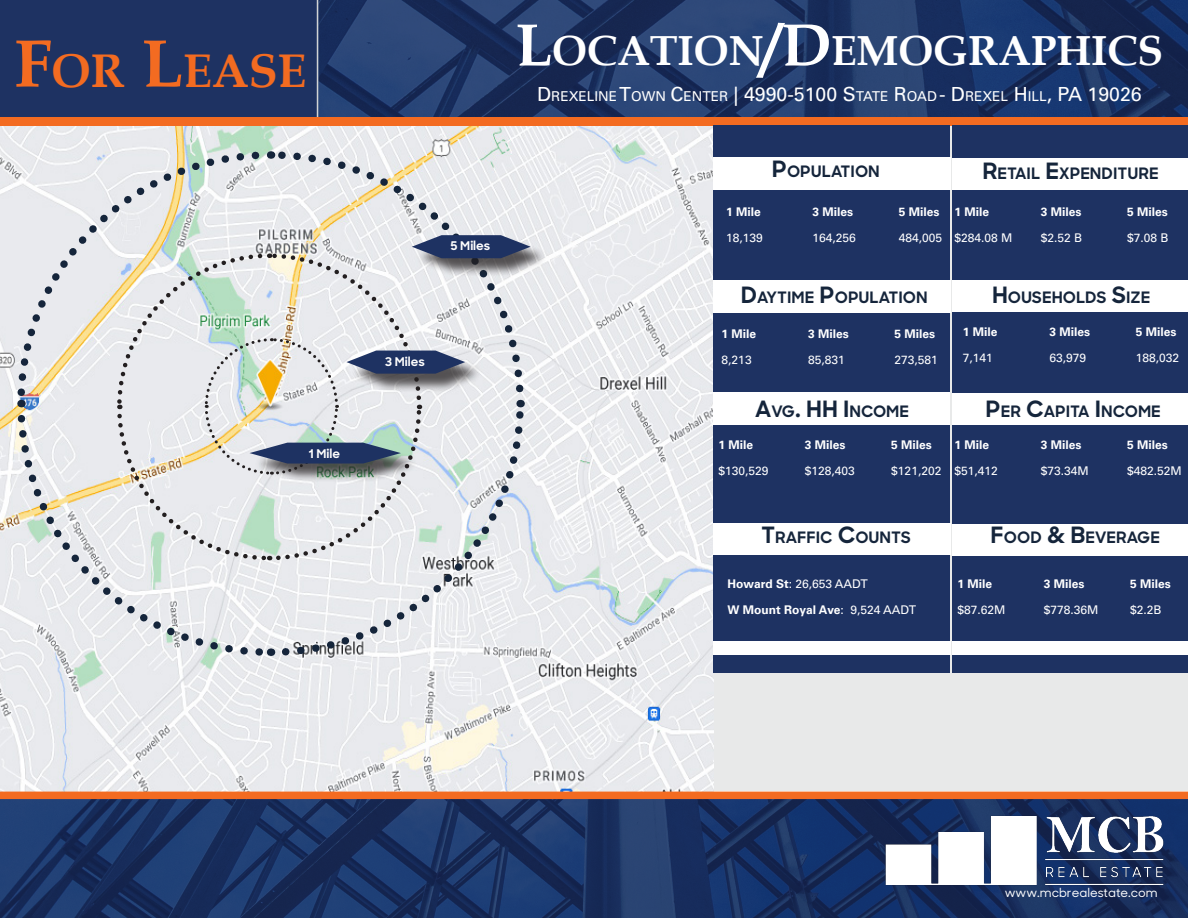
<style>
.page{position:relative;width:1188px;height:918px;background:#fff}
.page>*{position:absolute;margin:0;border:0;box-sizing:border-box;transform-origin:0 0}
.t1{font:700 47.25px "Book Antiqua";color:#f36b21}
.t2{font:700 42px "Book Antiqua";letter-spacing:-.005em;color:#fff}
.t3{font:700 15.75px "Sharp Sans";color:#15253b}
.t4{font:13.65px "Univers";color:#fff}
.t5{font:500 12.45px "Sharp Sans Disp No 1";color:#fff}
.t6{font:700 12px/26.2px "Univers";color:#fff}
.t7{font:12px "Univers";color:#fff}
.t8{font:700 12px "Sharp Sans";color:#fff}
.s1{font-size:67.5px}
.s2{font-size:60px}
.s3{font-size:19.5px}
.s4{font-size:22.5px}
.s5{font-weight:400}
</style>
<div class="page">
<img style="left:0;top:126px;width:713px;height:666px">
<svg style="left:278px;top:563px;width:250px;height:97px"></svg>
<svg style="left:270px;top:147px;width:258px;height:88px"></svg>
<svg style="left:13px;top:148px;width:250px;height:256px;background:#e1e2e1"></svg>
<svg style="left:14px;top:411px;width:257px;height:249px;background:#e3e4e5"></svg>
<div style="left:416px;top:237px;width:132px;height:40px;background:#231f20;opacity:.75"></div>
<svg style="left:115px;top:235px;width:416px;height:328px;background:#d3d7d8"></svg>
<div style="left:0;top:0;width:1188px;height:126px;background:#1e3262"></div>
<svg style="left:318px;top:0;width:870px;height:117px"></svg>
<hr style="left:317px;top:0;width:1px;height:121px;background:#d1d3d4">
<div style="left:0;top:117px;width:1188px;height:9px;background:#f36b21"></div>
<img style="left:0;top:799px;width:1188px;height:119px">
<img style="left:862px;top:815px;width:324px;height:71px">
<div style="left:0;top:792px;width:1188px;height:7px;background:#f36b21"></div>
<div style="left:714px;top:126px;width:473px;height:665px;background:#e8e9e9"></div>
<div style="left:713px;top:126px;width:237px;height:547px;background:#1e3262"></div>
<div style="left:713px;top:158px;width:237px;height:32px;background:#fff"></div>
<div style="left:713px;top:280px;width:237px;height:32px;background:#fff"></div>
<div style="left:713px;top:393px;width:237px;height:32px;background:#fff"></div>
<div style="left:713px;top:523px;width:237px;height:32px;background:#fff"></div>
<div style="left:713px;top:641px;width:238px;height:14px;background:#fff"></div>
<div style="left:952px;top:126px;width:236px;height:547px;background:#1e3262"></div>
<div style="left:952px;top:158px;width:236px;height:31px;background:#fff"></div>
<div style="left:952px;top:280px;width:236px;height:32px;background:#fff"></div>
<div style="left:952px;top:393px;width:236px;height:32px;background:#fff"></div>
<div style="left:952px;top:524px;width:236px;height:32px;background:#fff"></div>
<div style="left:952px;top:641px;width:236px;height:14px;background:#fff"></div>
<h1 class="t1" style="left:14px;top:38px;width:294px"><span class="s1">F</span>OR <span class="s1">L</span>EASE</h1>
<p class="t8" style="left:309px;top:444px;width:33px">1 Mile</p>
<p class="t8" style="left:450px;top:237px;width:41px">5 Miles</p>
<p class="t8" style="left:385px;top:352px;width:41px">3 Miles</p>
<h2 class="t2" style="left:516px;top:23px;width:649px"><span class="s2">L</span>OCATION<span class="s2">/D</span>EMOGRAPHICS</h2>
<p class="t4" style="left:537px;top:88px;width:606px"><span class="s3">D</span> REXELINE<span class="s3">T</span>OWN <span class="s3">C</span>ENTER <span class="s3">| 4990-5100 S</span>TATE <span class="s3">R</span>OAD <span class="s3">- D</span> REXEL <span class="s3">H</span>ILL<span class="s3">, PA 19026</span></p>
<h3 class="t3" style="left:772px;top:160px;width:109px"><span class="s4">P</span>OPULATION</h3>
<p class="t6" style="left:726px;top:198px;width:36px">1 Mile</p>
<p class="t7" style="left:726px;top:230px;width:38px">18,139</p>
<p class="t6" style="left:813px;top:198px;width:42px">3 Miles</p>
<p class="t7" style="left:813px;top:230px;width:45px">164,256</p>
<p class="t6" style="left:899px;top:198px;width:42px">5 Miles</p>
<p class="t7" style="left:899px;top:230px;width:45px">484,005</p>
<h3 class="t3" style="left:983px;top:162px;width:178px"><span class="s4">R</span>ETAIL <span class="s4">E</span>XPENDITURE</h3>
<p class="t6" style="left:954px;top:198px;width:36px">1 Mile</p>
<p class="t7" style="left:954px;top:230px;width:60px">$284.08 M</p>
<p class="t6" style="left:1041px;top:198px;width:42px">3 Miles</p>
<p class="t7" style="left:1041px;top:230px;width:43px">$2.52 B</p>
<p class="t6" style="left:1127px;top:198px;width:42px">5 Miles</p>
<p class="t7" style="left:1127px;top:230px;width:43px">$7.08 B</p>
<h3 class="t3" style="left:741px;top:285px;width:188px"><span class="s4">D</span>AYTIME <span class="s4">P</span>OPULATION</h3>
<p class="t6" style="left:722px;top:320px;width:36px">1 Mile</p>
<p class="t7" style="left:722px;top:352px;width:32px">8,213</p>
<p class="t6" style="left:808px;top:320px;width:42px">3 Miles</p>
<p class="t7" style="left:808px;top:352px;width:38px">85,831</p>
<p class="t6" style="left:894px;top:320px;width:42px">5 Miles</p>
<p class="t7" style="left:894px;top:352px;width:45px">273,581</p>
<h3 class="t3" style="left:992px;top:286px;width:160px"><span class="s4">H</span>OUSEHOLDS <span class="s4">S</span>IZE</h3>
<p class="t6" style="left:963px;top:319px;width:36px">1 Mile</p>
<p class="t7" style="left:963px;top:351px;width:32px">7,141</p>
<p class="t6" style="left:1049px;top:319px;width:42px">3 Miles</p>
<p class="t7" style="left:1049px;top:351px;width:38px">63,979</p>
<p class="t6" style="left:1136px;top:319px;width:42px">5 Miles</p>
<p class="t7" style="left:1136px;top:351px;width:45px">188,032</p>
<h3 class="t3" style="left:755px;top:400px;width:155px"><span class="s4">A</span>VG<span class="s4">. HH I</span> NCOME</h3>
<h3 class="t3" style="left:986px;top:400px;width:177px"><span class="s4">P</span>ER <span class="s4">C</span>APITA <span class="s4">I</span> NCOME</h3>
<p class="t6" style="left:718px;top:432px;width:36px">1 Mile</p>
<p class="t7" style="left:718px;top:464px;width:52px">$130,529</p>
<p class="t6" style="left:805px;top:432px;width:42px">3 Miles</p>
<p class="t7" style="left:805px;top:464px;width:52px">$128,403</p>
<p class="t6" style="left:891px;top:432px;width:42px">5 Miles</p>
<p class="t7" style="left:891px;top:464px;width:52px">$121,202</p>
<p class="t6" style="left:954px;top:431px;width:36px">1 Mile</p>
<p class="t7" style="left:954px;top:463px;width:45px">$51,412</p>
<p class="t6" style="left:1041px;top:431px;width:42px">3 Miles</p>
<p class="t7" style="left:1041px;top:463px;width:50px">$73.34M</p>
<p class="t6" style="left:1127px;top:431px;width:42px">5 Miles</p>
<p class="t7" style="left:1127px;top:463px;width:56px">$482.52M</p>
<h3 class="t3" style="left:761px;top:526px;width:151px"><span class="s4">T</span>RAFFIC <span class="s4">C</span>OUNTS</h3>
<p class="t6" style="left:728px;top:571px;width:190px">Howard St<span class="s5">: 26,653 AADT<br></span>W Mount Royal Ave<span class="s5">: 9,524 AADT</span></p>
<h3 class="t3" style="left:991px;top:526px;width:171px"><span class="s4">F</span>OOD <span class="s4">&amp; B</span>EVERAGE</h3>
<p class="t6" style="left:957px;top:571px;width:36px">1 Mile</p>
<p class="t7" style="left:957px;top:603px;width:50px">$87.62M</p>
<p class="t6" style="left:1044px;top:571px;width:42px">3 Miles</p>
<p class="t7" style="left:1044px;top:603px;width:56px">$778.36M</p>
<p class="t6" style="left:1130px;top:571px;width:42px">5 Miles</p>
<p class="t7" style="left:1130px;top:603px;width:33px">$2.2B</p>
<p class="t5" style="left:1005px;top:883px;width:154px">www.mcbrealestate.com</p>
</div>
